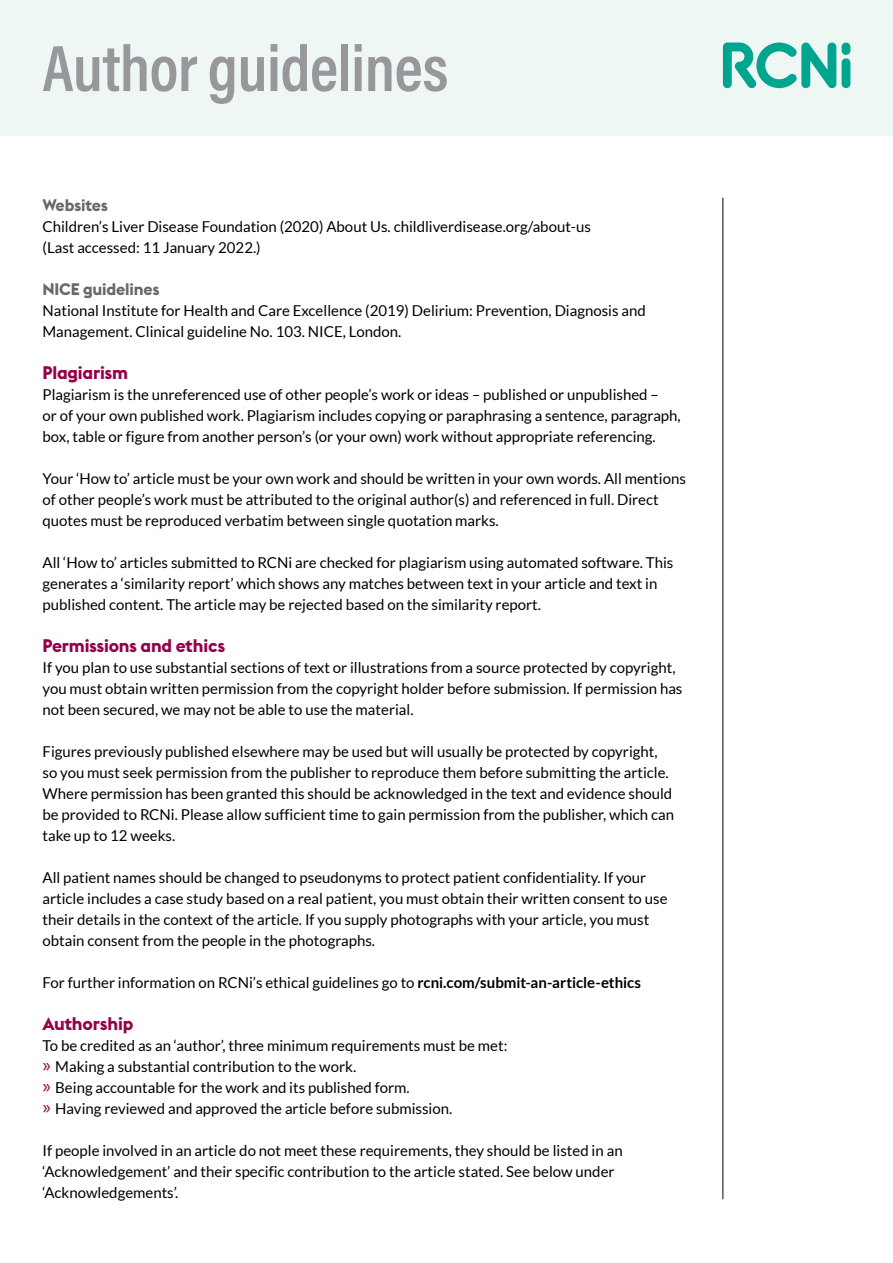
<style>
.page{position:relative;width:893px;height:1263px;background:#fff}
.page>*{position:absolute;margin:0;border:0;box-sizing:border-box;transform-origin:0 0}
.t1{font:600 66px "Acumin Pro Cond";letter-spacing:-.01em;color:#98989c}
.t2{font:700 18px "Euclid Flex";letter-spacing:-.01em;color:#960049}
.t3{font:700 16.5px "Euclid Flex";letter-spacing:-.01em;color:#68676c}
.t4{font:15px/21px "Lato";color:#000}
.s1{font-weight:700}
.s2{font-family:"Acumin Pro Cond";font-size:21px;color:#960049}
</style>
<div class="page">
<div style="left:0;top:0;width:893px;height:136px;background:#eef7f4"></div>
<svg style="left:723px;top:43px;width:113px;height:46px"></svg>
<div style="left:842px;top:58px;width:8px;height:30px;background:#00a590;border-radius:4px"></div>
<div style="left:842px;top:43px;width:8px;height:12px;background:#00a590;border-radius:4px"></div>
<hr style="left:723px;top:198px;width:1px;height:1001px;background:#000">
<h1 class="t1" style="left:43px;top:25px;width:407px">Author guidelines</h1>
<p class="t3" style="left:43px;top:195px;width:67px">Websites</p>
<p class="t4" style="left:43px;top:215px;width:550px">Children’s Liver Disease Foundation (2020) About Us. childliverdisease.org/about-us (Last accessed: 11 January 2022.)</p>
<p class="t3" style="left:43px;top:279px;width:119px">NICE guidelines</p>
<p class="t4" style="left:43px;top:299px;width:605px">National Institute for Health and Care Excellence (2019) Delirium: Prevention, Diagnosis and<br>Management. Clinical guideline No. 103. NICE, London.</p>
<p class="t2" style="left:43px;top:362px;width:87px">Plagiarism</p>
<p class="t4" style="left:43px;top:383px;width:640px">Plagiarism is the unreferenced use of other people’s work or ideas – published or unpublished –<br>or of your own published work. Plagiarism includes copying or paraphrasing a sentence, paragraph, box, table or figure from another person’s (or your own) work without appropriate referencing.</p>
<p class="t4" style="left:43px;top:467px;width:645px">Your ‘How to’ article must be your own work and should be written in your own words. All mentions of other people’s work must be attributed to the original author(s) and referenced in full. Direct quotes must be reproduced verbatim between single quotation marks.</p>
<p class="t4" style="left:43px;top:551px;width:632px">All ‘How to’ articles submitted to RCNi are checked for plagiarism using automated software. This generates a ‘similarity report’ which shows any matches between text in your article and text in published content. The article may be rejected based on the similarity report.</p>
<p class="t2" style="left:43px;top:635px;width:184px">Permissions and ethics</p>
<p class="t4" style="left:43px;top:656px;width:641px">If you plan to use substantial sections of text or illustrations from a source protected by copyright, you must obtain written permission from the copyright holder before submission. If permission has not been secured, we may not be able to use the material.</p>
<p class="t4" style="left:43px;top:740px;width:633px">Figures previously published elsewhere may be used but will usually be protected by copyright, so you must seek permission from the publisher to reproduce them before submitting the article.<br>Where permission has been granted this should be acknowledged in the text and evidence should be provided to RCNi. Please allow sufficient time to gain permission from the publisher, which can take up to 12 weeks.</p>
<p class="t4" style="left:43px;top:866px;width:626px">All patient names should be changed to pseudonyms to protect patient confidentiality. If your article includes a case study based on a real patient, you must obtain their written consent to use their details in the context of the article. If you supply photographs with your article, you must obtain consent from the people in the photographs.</p>
<p class="t4" style="left:43px;top:971px;width:600px">For further information on RCNi’s ethical guidelines go to <span class="s1">rcni.com/submit-an-article-ethics</span></p>
<p class="t2" style="left:43px;top:1013px;width:92px">Authorship</p>
<p class="t4" style="left:43px;top:1034px;width:466px">To be credited as an ‘author’, three minimum requirements must be met: <span class="s2">»</span> Making a substantial contribution to the work.<br><span class="s2">»</span> Being accountable for the work and its published form.<br><span class="s2">»</span> Having reviewed and approved the article before submission.</p>
<p class="t4" style="left:43px;top:1139px;width:582px">If people involved in an article do not meet these requirements, they should be listed in an ‘Acknowledgement’ and their specific contribution to the article stated. See below under ‘Acknowledgements’.</p>
</div>
